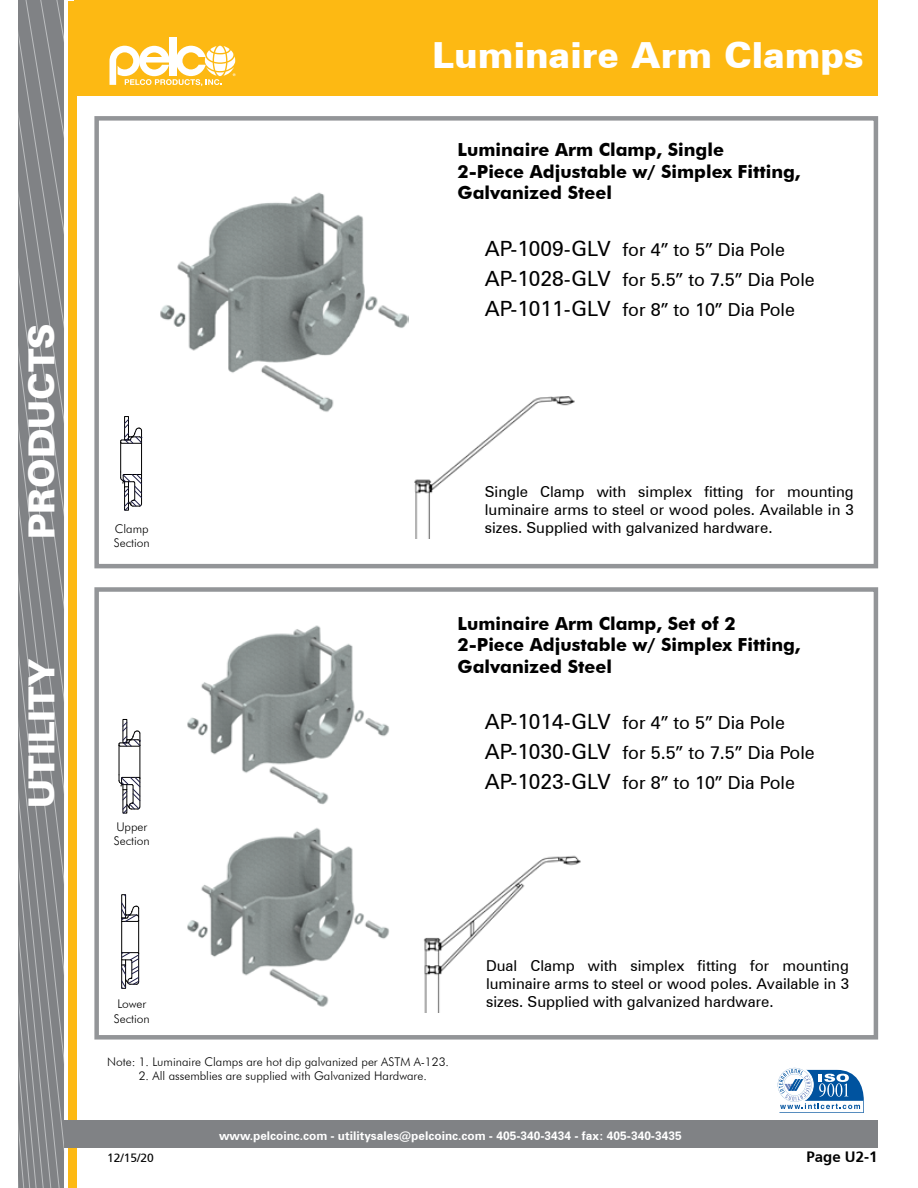
<style>
.page{position:relative;width:918px;height:1188px;background:#fff}
.page>*{position:absolute;margin:0;border:0;box-sizing:border-box;transform-origin:0 0}
.t1{font:900 36px "Zurich BT";color:#fff}
.t2{font:18px "Zurich BT";color:#000}
.Sub_Headings{font:700 18px "Futura BT";color:#000}
.t3{font:15px/18px "Zurich BT";color:#000;text-align:justify}
.t4{font:700 15px "Frutiger SAIN Bdv 1";color:#000}
.Page_Note{font:300 12px "Futura BT";color:#000}
.t5{font:700 12px "Zurich BT";color:#fff}
.t6{font:12px "Frutiger SAIN Rmv 1 Roman";color:#000}
.s1{font-size:21px}
</style>
<div class="page">
<div style="left:94px;top:116px;width:784px;height:452px;border:4px solid #939598"></div>
<div style="left:94px;top:587px;width:784px;height:453px;border:4px solid #939598"></div>
<img style="left:160px;top:192px;width:248px;height:220px">
<img style="left:187px;top:625px;width:202px;height:382px">
<div style="left:68px;top:1px;width:8px;height:1187px;background:#fdb913"></div>
<div style="left:75px;top:0;width:803px;height:96px;background:#fdb913"></div>
<div style="left:64px;top:1120px;width:814px;height:28px;background:#808285"></div>
<svg style="left:19px;top:0;width:45px;height:1188px;background:#85878a"></svg>
<div style="left:169px;top:37px;width:7px;height:39px;background:#fff"></div>
<svg style="left:110px;top:46px;width:126px;height:40px"></svg>
<div style="left:776px;top:1066px;width:38px;height:38px;border:1px solid #fff;border-radius:50%"></div>
<svg style="left:778px;top:1068px;width:86px;height:45px"></svg>
<img style="left:423px;top:855px;width:158px;height:157px">
<img style="left:404px;top:386px;width:171px;height:153px">
<div style="left:121px;top:894px;width:5px;height:24px;border:1px solid #000"></div>
<hr style="left:138px;top:920px;width:1px;height:33px;background:#000">
<svg style="left:121px;top:903px;width:18px;height:19px"></svg>
<hr style="left:121px;top:921px;width:1px;height:32px;background:#000">
<svg style="left:121px;top:952px;width:18px;height:37px"></svg>
<div style="left:124px;top:416px;width:5px;height:24px;border:1px solid #000"></div>
<hr style="left:141px;top:442px;width:1px;height:33px;background:#000">
<hr style="left:120px;top:442px;width:1px;height:30px;background:#000">
<svg style="left:120px;top:419px;width:22px;height:25px"></svg>
<svg style="left:120px;top:472px;width:22px;height:38px"></svg>
<div style="left:123px;top:719px;width:4px;height:24px;border:1px solid #000"></div>
<hr style="left:140px;top:745px;width:1px;height:33px;background:#000">
<hr style="left:119px;top:745px;width:1px;height:30px;background:#000">
<svg style="left:118px;top:722px;width:23px;height:25px"></svg>
<svg style="left:118px;top:775px;width:23px;height:38px"></svg>
<h1 class="t1" style="left:20px;top:539px;width:218px;rotate:-90deg">PRODUCTS</h1>
<h1 class="t1" style="left:20px;top:808px;width:151px;rotate:-90deg">UTILITY</h1>
<p class="t1" style="left:433px;top:33px;width:433px">Luminaire Arm Clamps</p>
<p class="Sub_Headings" style="left:458px;top:139px;width:268px">Luminaire Arm Clamp, Single</p>
<p class="Sub_Headings" style="left:458px;top:160px;width:344px">2-Piece Adjustable w/ Simplex Fitting,</p>
<p class="Sub_Headings" style="left:458px;top:182px;width:156px">Galvanized Steel</p>
<p class="t2" style="left:485px;top:238px;width:302px"><span class="s1">AP-1009-GLV</span> for 4” to 5” Dia Pole</p>
<p class="t2" style="left:485px;top:268px;width:332px"><span class="s1">AP-1028-GLV</span> for 5.5” to 7.5” Dia Pole</p>
<p class="t2" style="left:485px;top:298px;width:312px"><span class="s1">AP-1011-GLV</span> for 8” to 10” Dia Pole</p>
<p class="Page_Note" style="left:115px;top:522px;width:35px">Clamp</p>
<p class="Page_Note" style="left:114px;top:536px;width:38px">Section</p>
<p class="Page_Note" style="left:116px;top:819px;width:33px">Upper</p>
<p class="Page_Note" style="left:114px;top:834px;width:38px">Section</p>
<p class="t3" style="left:485px;top:483px;width:371px">Single Clamp with simplex fitting for mounting luminaire arms to steel or wood poles. Available in 3 sizes. Supplied with galvanized hardware.</p>
<p class="Sub_Headings" style="left:458px;top:613px;width:280px">Luminaire Arm Clamp, Set of 2</p>
<p class="Sub_Headings" style="left:458px;top:634px;width:344px">2-Piece Adjustable w/ Simplex Fitting,</p>
<p class="Sub_Headings" style="left:458px;top:656px;width:156px">Galvanized Steel</p>
<p class="t2" style="left:485px;top:711px;width:302px"><span class="s1">AP-1014-GLV</span> for 4” to 5” Dia Pole</p>
<p class="t2" style="left:485px;top:741px;width:332px"><span class="s1">AP-1030-GLV</span> for 5.5” to 7.5” Dia Pole</p>
<p class="t2" style="left:485px;top:771px;width:312px"><span class="s1">AP-1023-GLV</span> for 8” to 10” Dia Pole</p>
<p class="Page_Note" style="left:117px;top:997px;width:30px">Lower</p>
<p class="Page_Note" style="left:114px;top:1011px;width:38px">Section</p>
<p class="Page_Note" style="left:107px;top:1054px;width:343px">Note: 1. Luminaire Clamps are hot dip galvanized per ASTM A-123.</p>
<p class="Page_Note" style="left:139px;top:1069px;width:290px">2. All assemblies are supplied with Galvanized Hardware.</p>
<p class="t3" style="left:486px;top:957px;width:365px">Dual Clamp with simplex fitting for mounting luminaire arms to steel or wood poles. Available in 3 sizes. Supplied with galvanized hardware.</p>
<p class="t6" style="left:107px;top:1150px;width:48px">12/15/20</p>
<p class="t5" style="left:219px;top:1128px;width:464px">www.pelcoinc.com - utilitysales@pelcoinc.com - 405-340-3434 - fax: 405-340-3435</p>
<p class="t4" style="left:807px;top:1148px;width:72px">Page U2-1</p>
</div>
